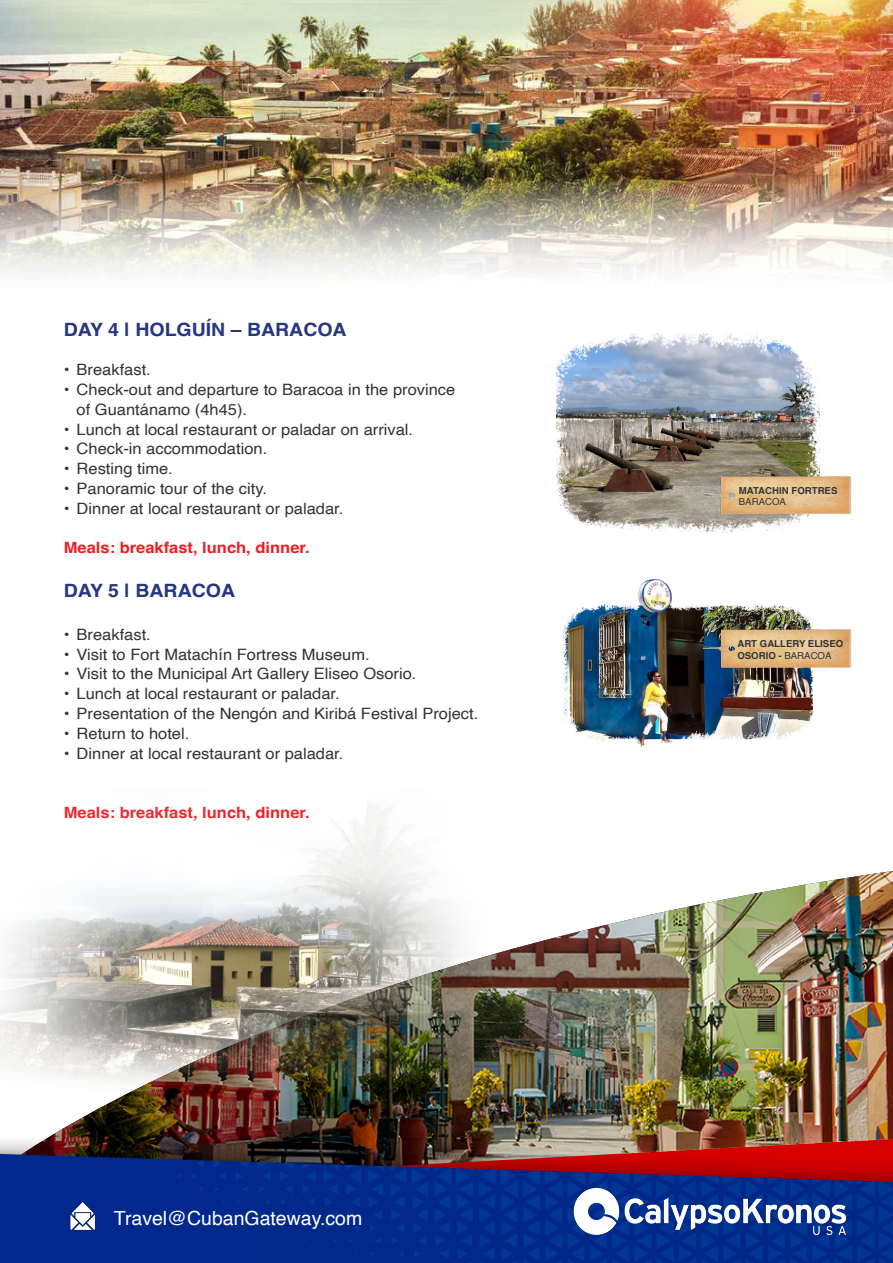
<style>
.page{position:relative;width:893px;height:1263px;background:#fff}
.page>*{position:absolute;margin:0;border:0;box-sizing:border-box;transform-origin:0 0}
.Sub_headline_16{font:19.5px "Helvetica";color:#fff}
.Sub_headline_16-2{font:700 18.3px "Helvetica";color:#26367f;scale:1.06 1}
.Sub_headline_16-3{font:15.6px "Helvetica";color:#323332;scale:1.05 1}
.Sub_headline_16-4{font:700 15.45px "Helvetica";color:#ee1d23;scale:1.06 1}
.Sub_headline_16-5{font:700 9.6px/11.6px "Helvetica";color:#323332}
.Sub_headline_16-6{font:9.6px "Helvetica";color:#323332}
.s1{font-weight:400}
</style>
<div class="page">
<img style="left:519px;top:871px;width:374px;height:225px">
<img style="left:0;top:803px;width:519px;height:293px">
<img style="left:0;top:0;width:893px;height:273px">
<img style="left:0;top:1096px;width:893px;height:167px">
<img style="left:70px;top:1190px;width:30px;height:40px">
<img style="left:559px;top:1185px;width:302px;height:59px">
<img style="left:563px;top:578px;width:249px;height:169px">
<img style="left:556px;top:333px;width:263px;height:200px">
<img style="left:704px;top:624px;width:148px;height:49px">
<img style="left:704px;top:470px;width:148px;height:50px">
<p class="Sub_headline_16-2" style="left:64px;top:318px;width:268px">DAY 4 | HOLGUÍN – BARACOA</p>
<p class="Sub_headline_16-3" style="left:64px;top:358px;width:84px">• Breakfast.</p>
<p class="Sub_headline_16-3" style="left:64px;top:377px;width:374px">• Check-out and departure to Baracoa in the province</p>
<p class="Sub_headline_16-3" style="left:77px;top:397px;width:164px">of Guantánamo (4h45).</p>
<p class="Sub_headline_16-3" style="left:64px;top:417px;width:334px">• Lunch at local restaurant or paladar on arrival.</p>
<p class="Sub_headline_16-3" style="left:64px;top:437px;width:195px">• Check-in accommodation.</p>
<p class="Sub_headline_16-3" style="left:64px;top:457px;width:105px">• Resting time.</p>
<p class="Sub_headline_16-3" style="left:64px;top:476px;width:195px">• Panoramic tour of the city.</p>
<p class="Sub_headline_16-3" style="left:64px;top:496px;width:268px">• Dinner at local restaurant or paladar.</p>
<p class="Sub_headline_16-4" style="left:64px;top:538px;width:233px">Meals: breakfast, lunch, dinner.</p>
<p class="Sub_headline_16-2" style="left:64px;top:579px;width:163px">DAY 5 | BARACOA</p>
<p class="Sub_headline_16-3" style="left:64px;top:622px;width:84px">• Breakfast.</p>
<p class="Sub_headline_16-3" style="left:64px;top:642px;width:293px">• Visit to Fort Matachín Fortress Museum.</p>
<p class="Sub_headline_16-3" style="left:64px;top:662px;width:337px">• Visit to the Municipal Art Gallery Eliseo Osorio.</p>
<p class="Sub_headline_16-3" style="left:64px;top:682px;width:264px">• Lunch at local restaurant or paladar.</p>
<p class="Sub_headline_16-3" style="left:64px;top:701px;width:396px">• Presentation of the Nengón and Kiribá Festival Project.</p>
<p class="Sub_headline_16-3" style="left:64px;top:721px;width:121px">• Return to hotel.</p>
<p class="Sub_headline_16-3" style="left:64px;top:741px;width:268px">• Dinner at local restaurant or paladar.</p>
<p class="Sub_headline_16-4" style="left:64px;top:803px;width:233px">Meals: breakfast, lunch, dinner.</p>
<p class="Sub_headline_16" style="left:114px;top:1202px;width:250px">Travel@CubanGateway.com</p>
<p class="Sub_headline_16-5" style="left:739px;top:485px;width:100px">MATACHIN FORTRES</p>
<p class="Sub_headline_16-6" style="left:739px;top:494px;width:49px">BARACOA</p>
<p class="Sub_headline_16-5" style="left:737px;top:639px;width:107px">ART GALLERY ELISEO<br>OSORIO - <span class="s1">BARACOA</span></p>
</div>
